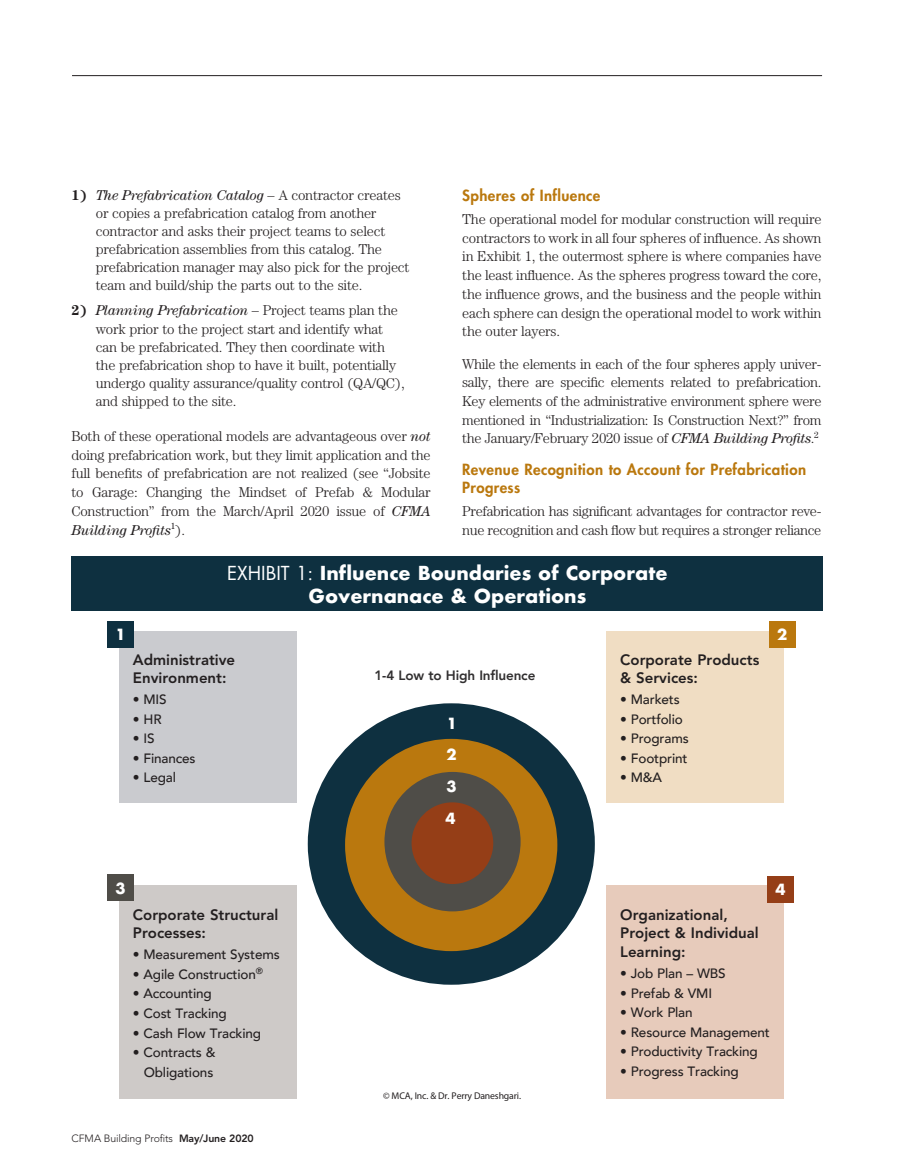
<style>
.page{position:relative;width:905px;height:1175px;background:#fff}
.page>*{position:absolute;margin:0;border:0;box-sizing:border-box;transform-origin:0 0}
.t1{font:700 18.75px/22.5px "Futura";color:#fff;text-align:center}
._1_Sub_Toolbox_2015{font:800 15px/18.8px "Avenir LT Std";color:#231f20}
._2_Sub_Toolbox_2015{font:800 15px/18px "Futura";letter-spacing:.025em;color:#ba780e}
._1_Sub_Toolbox_2015-2{font:700 15px "Futura";color:#fff}
.Text_Toolbox_2015{font:300 14.25px/18.8px "Century";letter-spacing:-.025em;color:#231f20;text-align:justify}
.Numbered_List_2015{font:300 14.25px/18px "Century";letter-spacing:-.015em;color:#231f20}
._1_Sub_Toolbox_2015-3{font:500 13.5px/19.5px "Avenir";letter-spacing:-.01em;color:#231f20;text-align:right}
.t2{font:800 13.5px "Avenir";letter-spacing:-.01em;color:#312f30}
.t3{font:300 10.5px "Avenir LT Std";letter-spacing:-.015em;color:#231f20}
.t4{font:9.75px "Myriad Pro";letter-spacing:-.015em;color:#231f20}
.s1{font-weight:700}
.s2{font-weight:400;font-style:italic}
.s3{font-weight:400}
.s4{font-weight:800}
</style>
<div class="page">
<div style="left:308px;top:703px;width:287px;height:281px;background:#0e3040;border-radius:50%"></div>
<div style="left:345px;top:739px;width:212px;height:212px;background:#ba780e;border-radius:50%"></div>
<div style="left:384px;top:772px;width:136px;height:139px;background:#4f4d48;border-radius:50%"></div>
<div style="left:411px;top:802px;width:82px;height:82px;background:#953e17;border-radius:50%"></div>
<div style="left:606px;top:631px;width:178px;height:171px;background:#f0ddc3"></div>
<div style="left:768px;top:621px;width:27px;height:26px;background:#ba780e"></div>
<div style="left:606px;top:885px;width:178px;height:213px;background:#e7cbbb"></div>
<div style="left:767px;top:876px;width:27px;height:26px;background:#953e17"></div>
<div style="left:119px;top:631px;width:177px;height:171px;background:#cacbcf"></div>
<div style="left:107px;top:621px;width:27px;height:27px;background:#0e3040"></div>
<div style="left:119px;top:885px;width:177px;height:213px;background:#cecac8"></div>
<div style="left:107px;top:874px;width:27px;height:27px;background:#4f4d48"></div>
<div style="left:72px;top:556px;width:751px;height:54px;background:#0e3040"></div>
<hr style="left:72px;top:75px;width:750px;height:1px;background:#231f20">
<p class="Numbered_List_2015" style="left:96px;top:186px;width:315px;text-indent:-24px"><span class="s1">1)</span> <span class="s2">The Prefabrication Catalog</span> – A contractor creates or copies a prefabrication catalog from another contractor and asks their project teams to select prefabrication assemblies from this catalog. The prefabrication manager may also pick for the project team and build/ship the parts out to the site.</p>
<p class="Numbered_List_2015" style="left:96px;top:301px;width:310px;text-indent:-24px"><span class="s1">2)</span> <span class="s2">Planning Prefabrication</span> – Project teams plan the work prior to the project start and identify what can be prefabricated. They then coordinate with the prefabrication shop to have it built, potentially undergo quality assurance/quality control (QA/QC), and shipped to the site.</p>
<p class="Text_Toolbox_2015" style="left:71px;top:426px;width:361px">Both of these operational models are advantageous over <span class="s2">not </span>doing prefabrication work, but they limit application and the full benefits of prefabrication are not realized (see “Jobsite to Garage: Changing the Mindset of Prefab &amp; Modular Construction” from the March/April 2020 issue of <span class="s2">CFMA Building Profits</span><sup>1</sup>).</p>
<p class="_2_Sub_Toolbox_2015" style="left:462px;top:186px;width:140px">Spheres of Influence</p>
<p class="Text_Toolbox_2015" style="left:462px;top:209px;width:361px">The operational model for modular construction will require contractors to work in all four spheres of influence. As shown in Exhibit 1, the outermost sphere is where companies have the least influence. As the spheres progress toward the core, the influence grows, and the business and the people within each sphere can design the operational model to work within the outer layers.</p>
<p class="Text_Toolbox_2015" style="left:462px;top:354px;width:361px">While the elements in each of the four spheres apply univer&shy;sally, there are specific elements related to prefabrication.<br>Key elements of the administrative environment sphere were mentioned in “Industrialization: Is Construction Next?” from the January/February 2020 issue of <span class="s2">CFMA Building Profits</span>.<sup>2</sup></p>
<p class="_2_Sub_Toolbox_2015" style="left:462px;top:460px;width:345px">Revenue Recognition to Account for Prefabrication<br>Progress</p>
<p class="Text_Toolbox_2015" style="left:462px;top:502px;width:361px">Prefabrication has significant advantages for contractor reve&shy;nue recognition and cash flow but requires a stronger reliance</p>
<p class="_1_Sub_Toolbox_2015-2" style="left:116px;top:624px;width:12px">1</p>
<p class="t1" style="left:227px;top:561px;width:441px"><span class="s3">EXHIBIT 1:</span> Influence Boundaries of Corporate<br>Governanace &amp; Operations</p>
<p class="_1_Sub_Toolbox_2015" style="left:133px;top:650px;width:104px">Administrative<br>Environment:</p>
<p class="_1_Sub_Toolbox_2015-3" style="left:133px;top:689px;width:35px">• MIS</p>
<p class="_1_Sub_Toolbox_2015-3" style="left:133px;top:708px;width:30px">• HR</p>
<p class="_1_Sub_Toolbox_2015-3" style="left:133px;top:728px;width:23px">• IS</p>
<p class="_1_Sub_Toolbox_2015-3" style="left:133px;top:747px;width:64px">• Finances</p>
<p class="_1_Sub_Toolbox_2015-3" style="left:133px;top:767px;width:45px">• Legal</p>
<p class="t2" style="left:374px;top:665px;width:162px">1-4 Low to High Influence</p>
<p class="_1_Sub_Toolbox_2015-2" style="left:446px;top:712px;width:12px">1</p>
<p class="_1_Sub_Toolbox_2015-2" style="left:446px;top:744px;width:12px">2</p>
<p class="_1_Sub_Toolbox_2015-2" style="left:446px;top:775px;width:12px">3</p>
<p class="_1_Sub_Toolbox_2015-2" style="left:445px;top:807px;width:12px">4</p>
<p class="_1_Sub_Toolbox_2015" style="left:620px;top:650px;width:141px">Corporate Products &amp; Services:</p>
<p class="_1_Sub_Toolbox_2015-3" style="left:620px;top:689px;width:61px">• Markets</p>
<p class="_1_Sub_Toolbox_2015-3" style="left:620px;top:708px;width:64px">• Portfolio</p>
<p class="_1_Sub_Toolbox_2015-3" style="left:620px;top:728px;width:70px">• Programs</p>
<p class="_1_Sub_Toolbox_2015-3" style="left:620px;top:747px;width:69px">• Footprint</p>
<p class="_1_Sub_Toolbox_2015-3" style="left:620px;top:767px;width:43px">• M&amp;A</p>
<p class="_1_Sub_Toolbox_2015-2" style="left:777px;top:624px;width:12px">2</p>
<p class="_1_Sub_Toolbox_2015-2" style="left:116px;top:877px;width:12px">3</p>
<p class="_1_Sub_Toolbox_2015-2" style="left:775px;top:878px;width:12px">4</p>
<p class="_1_Sub_Toolbox_2015" style="left:133px;top:905px;width:147px">Corporate Structural<br>Processes:</p>
<p class="_1_Sub_Toolbox_2015-3" style="left:133px;top:944px;width:148px">• Measurement Systems</p>
<p class="_1_Sub_Toolbox_2015-3" style="left:133px;top:963px;width:132px">• Agile Construction<sup>®</sup></p>
<p class="_1_Sub_Toolbox_2015-3" style="left:133px;top:983px;width:80px">• Accounting</p>
<p class="_1_Sub_Toolbox_2015-3" style="left:133px;top:1002px;width:95px">• Cost Tracking</p>
<p class="_1_Sub_Toolbox_2015-3" style="left:133px;top:1022px;width:130px">• Cash Flow Tracking</p>
<p class="_1_Sub_Toolbox_2015-3" style="left:133px;top:1041px;width:84px">• Contracts &amp;<br>Obligations</p>
<p class="t3" style="left:71px;top:1132px;width:184px">CFMA Building Profits <span class="s4">May/June 2020</span></p>
<p class="t4" style="left:383px;top:1089px;width:139px">© MCA, Inc. &amp; Dr. Perry Daneshgari.</p>
<p class="_1_Sub_Toolbox_2015" style="left:620px;top:906px;width:140px;line-height:18.3px">Organizational,<br>Project &amp; Individual<br>Learning:</p>
<p class="_1_Sub_Toolbox_2015-3" style="left:620px;top:963px;width:107px">• Job Plan – WBS</p>
<p class="_1_Sub_Toolbox_2015-3" style="left:620px;top:982px;width:93px">• Prefab &amp; VMI</p>
<p class="_1_Sub_Toolbox_2015-3" style="left:620px;top:1002px;width:74px">• Work Plan</p>
<p class="_1_Sub_Toolbox_2015-3" style="left:620px;top:1021px;width:151px">• Resource Management</p>
<p class="_1_Sub_Toolbox_2015-3" style="left:620px;top:1041px;width:139px">• Productivity Tracking</p>
<p class="_1_Sub_Toolbox_2015-3" style="left:620px;top:1060px;width:120px">• Progress Tracking</p>
</div>
